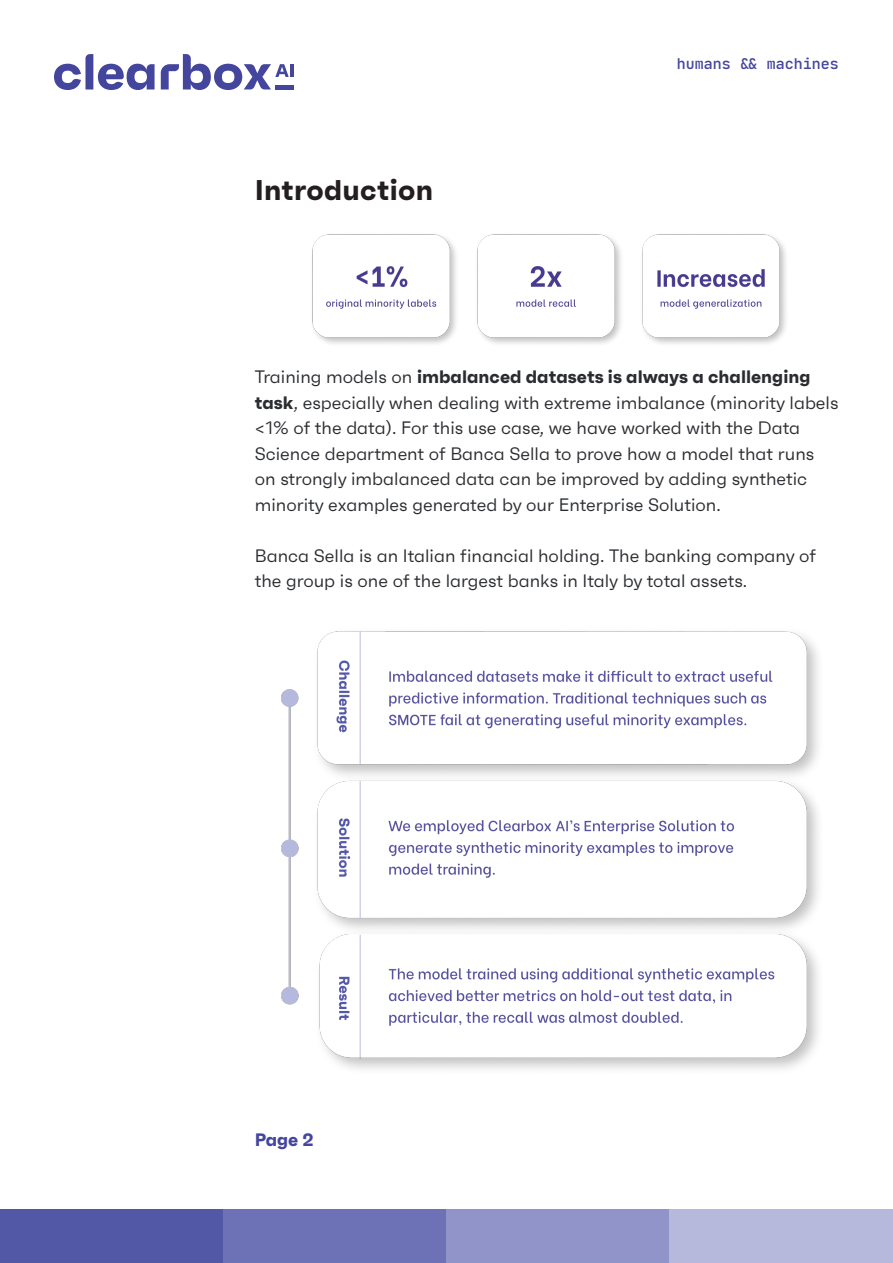
<style>
.page{position:relative;width:893px;height:1263px;background:#fff}
.page>*{position:absolute;margin:0;border:0;box-sizing:border-box;transform-origin:0 0}
.Title_Style{font:700 28.5px "Faktum";letter-spacing:.01em;color:#231f20}
.t1{font:18px/25.5px "Faktum";color:#2a2c30}
.t2{font:700 18px "Faktum";color:#44459d}
.t3{font:500 15px "Jet Brains Mono";color:#44459d}
.s1{font-weight:700}
</style>
<div class="page">
<div style="left:0;top:1210px;width:223px;height:53px;background:#5258a6"></div>
<div style="left:223px;top:1210px;width:223px;height:53px;background:#6d72b6"></div>
<div style="left:446px;top:1210px;width:224px;height:53px;background:#9194c9"></div>
<div style="left:670px;top:1210px;width:223px;height:53px;background:#b6b9dc"></div>
<svg style="left:54px;top:54px;width:101px;height:36px"></svg>
<svg style="left:161px;top:54px;width:132px;height:36px"></svg>
<div style="left:275px;top:85px;width:18px;height:5px;background:#44459d"></div>
<img style="left:282px;top:631px;width:537px;height:438px">
<img style="left:312px;top:234px;width:474px;height:110px">
<p class="Title_Style" style="left:255px;top:171px;width:180px">Introduction</p>
<p class="t3" style="left:677px;top:54px;width:164px">humans &amp;&amp; machines</p>
<p class="t1" style="left:255px;top:364px;width:585px">Training models on <span class="s1">imbalanced datasets is always a challenging task</span>, especially when dealing with extreme imbalance (minority labels &lt;1% of the data). For this use case, we have worked with the Data Science department of Banca Sella to prove how a model that runs on strongly imbalanced data can be improved by adding synthetic minority examples generated by our Enterprise Solution.</p>
<p class="t1" style="left:255px;top:543px;width:563px">Banca Sella is an Italian financial holding. The banking company of the group is one of the largest banks in Italy by total assets.</p>
<p class="t2" style="left:255px;top:1128px;width:61px">Page 2</p>
</div>
